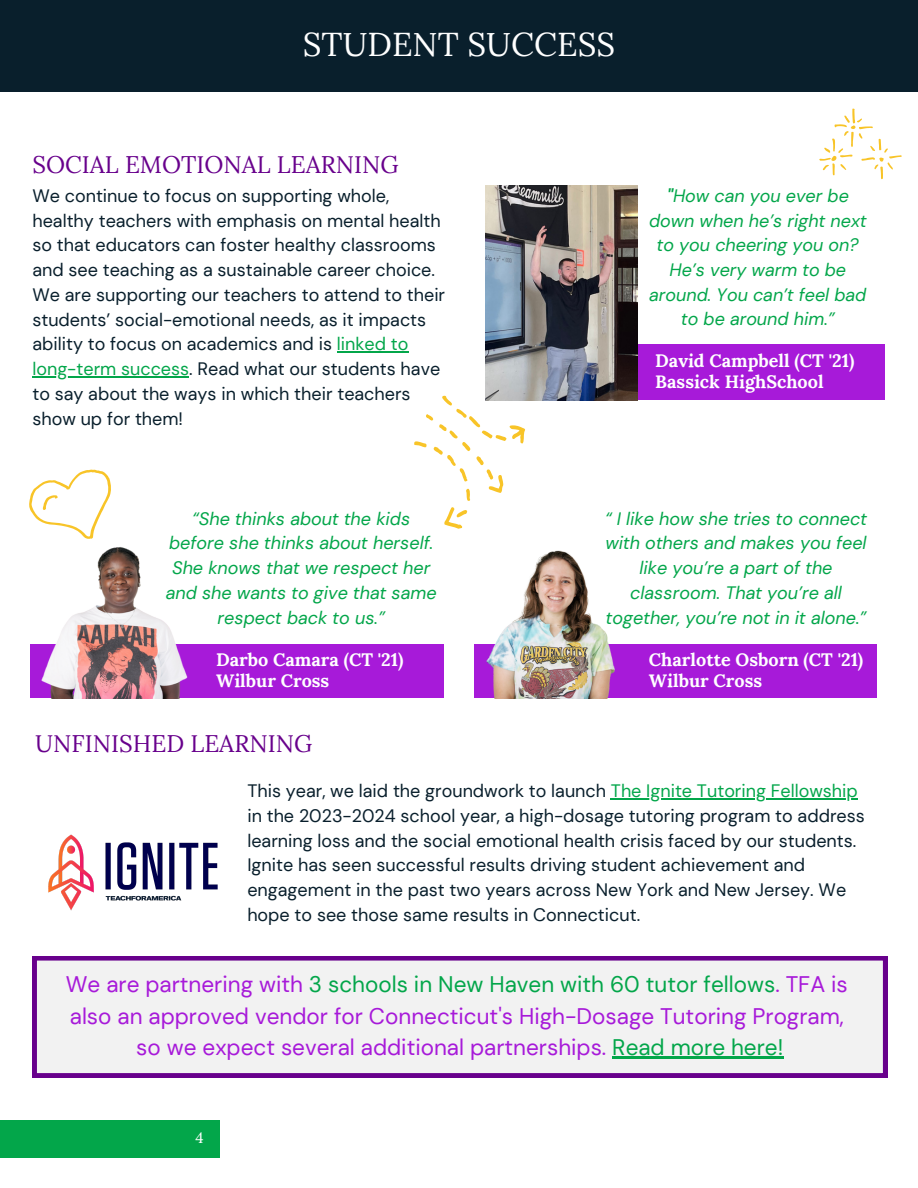
<style>
.page{position:relative;width:918px;height:1188px;background:#fff}
.page>*{position:absolute;margin:0;border:0;box-sizing:border-box;transform-origin:0 0}
.t1{font:33px "Lora";color:#fff}
.t2{font:24px "Lora";color:#68008c}
.t3{font:22.5px "DM Sans";color:#a71ad9}
.t4{font:22.5px "DM Sans";color:#03a64a}
.t5{font:18px/24.8px "DM Sans";color:#091f2c}
.t6{font:italic 18px/24.8px "DM Sans";color:#03a64a;text-align:center}
.t7{font:700 18px "Lora";color:#fff}
.t8{font:15px "Lora";color:#fff}
.s1{color:#03a64a}
.s2{font-weight:700}
.s3{color:#a71ad9}
</style>
<div class="page">
<div style="left:0;top:0;width:918px;height:91px;background:#091f2c"></div>
<div style="left:0;top:1120px;width:220px;height:37px;background:#03a64a"></div>
<img style="left:48px;top:834px;width:170px;height:77px">
<div style="left:30px;top:644px;width:413px;height:54px;background:#a71ad9"></div>
<div style="left:538px;top:344px;width:347px;height:56px;background:#a71ad9"></div>
<img style="left:485px;top:186px;width:152px;height:215px">
<img style="left:41px;top:547px;width:147px;height:152px">
<svg style="left:29px;top:469px;width:93px;height:82px"></svg>
<div style="left:474px;top:644px;width:402px;height:54px;background:#a71ad9"></div>
<img style="left:486px;top:550px;width:129px;height:148px">
<svg style="left:819px;top:109px;width:83px;height:70px"></svg>
<svg style="left:414px;top:394px;width:114px;height:135px"></svg>
<hr style="left:337px;top:352px;width:71px;height:1px;background:#03a64a">
<hr style="left:32px;top:376px;width:157px;height:1px;background:#03a64a">
<hr style="left:611px;top:798px;width:86px;height:1px;background:#03a64a">
<hr style="left:697px;top:798px;width:69px;height:1px;background:#03a64a">
<hr style="left:766px;top:798px;width:92px;height:1px;background:#03a64a">
<svg style="left:32px;top:956px;width:855px;height:122px"></svg>
<hr style="left:612px;top:1056px;width:171px;height:3px;background:#03a64a">
<p class="t1" style="left:303px;top:23px;width:314px">STUDENT SUCCESS</p>
<p class="t2" style="left:32px;top:149px;width:368px">SOCIAL EMOTIONAL LEARNING</p>
<p class="t5" style="left:32px;top:183px;width:414px">We continue to focus on supporting whole, healthy teachers with emphasis on mental health so that educators can foster healthy classrooms and see teaching as a sustainable career choice.<br>We are supporting our teachers to attend to their students’ social-emotional needs, as it impacts ability to focus on academics and is <span class="s1">linked to long-term success</span>. Read what our students have to say about the ways in which their teachers show up for them!</p>
<p class="t6" style="left:649px;top:183px;width:219px"><span class="s2">"</span>How can you ever be down when he’s right next to you cheering you on?<br>He’s very warm to be around. You can’t feel bad to be around him.”</p>
<p class="t7" style="left:655px;top:348px;width:201px">David Campbell (CT '21)</p>
<p class="t7" style="left:655px;top:370px;width:170px">Bassick HighSchool</p>
<p class="t6" style="left:166px;top:506px;width:272px">“She thinks about the kids before she thinks about herself.<br>She knows that we respect her and she wants to give that same respect back to us.”</p>
<p class="t7" style="left:216px;top:648px;width:189px">Darbo Camara (CT '21)</p>
<p class="t7" style="left:216px;top:669px;width:115px">Wilbur Cross</p>
<p class="t2" style="left:35px;top:727px;width:279px">UNFINISHED LEARNING</p>
<p class="t6" style="left:605px;top:506px;width:264px">“ I like how she tries to connect with others and makes you feel like you’re a part of the classroom. That you’re all together, you’re not in it alone.”</p>
<p class="t7" style="left:649px;top:648px;width:216px">Charlotte Osborn (CT '21)</p>
<p class="t7" style="left:649px;top:669px;width:115px">Wilbur Cross</p>
<p class="t5" style="left:247px;top:778px;width:619px">This year, we laid the groundwork to launch <span class="s1">The Ignite Tutoring Fellowship </span>in the 2023-2024 school year, a high-dosage tutoring program to address learning loss and the social emotional health crisis faced by our students.<br>Ignite has seen successful results driving student achievement and engagement in the past two years across New York and New Jersey. We hope to see those same results in Connecticut.</p>
<p class="t4" style="left:66px;top:970px;width:784px"><span class="s3">We are partnering with</span> 3 schools in New Haven with 60 tutor fellows<span class="s3">. TFA is</span></p>
<p class="t3" style="left:70px;top:1001px;width:776px">also an approved vendor for Connecticut's High-Dosage Tutoring Program,</p>
<p class="t3" style="left:136px;top:1033px;width:649px">so we expect several additional partnerships. <span class="s1">Read more here!</span></p>
<p class="t8" style="left:195px;top:1128px;width:10px">4</p>
</div>
